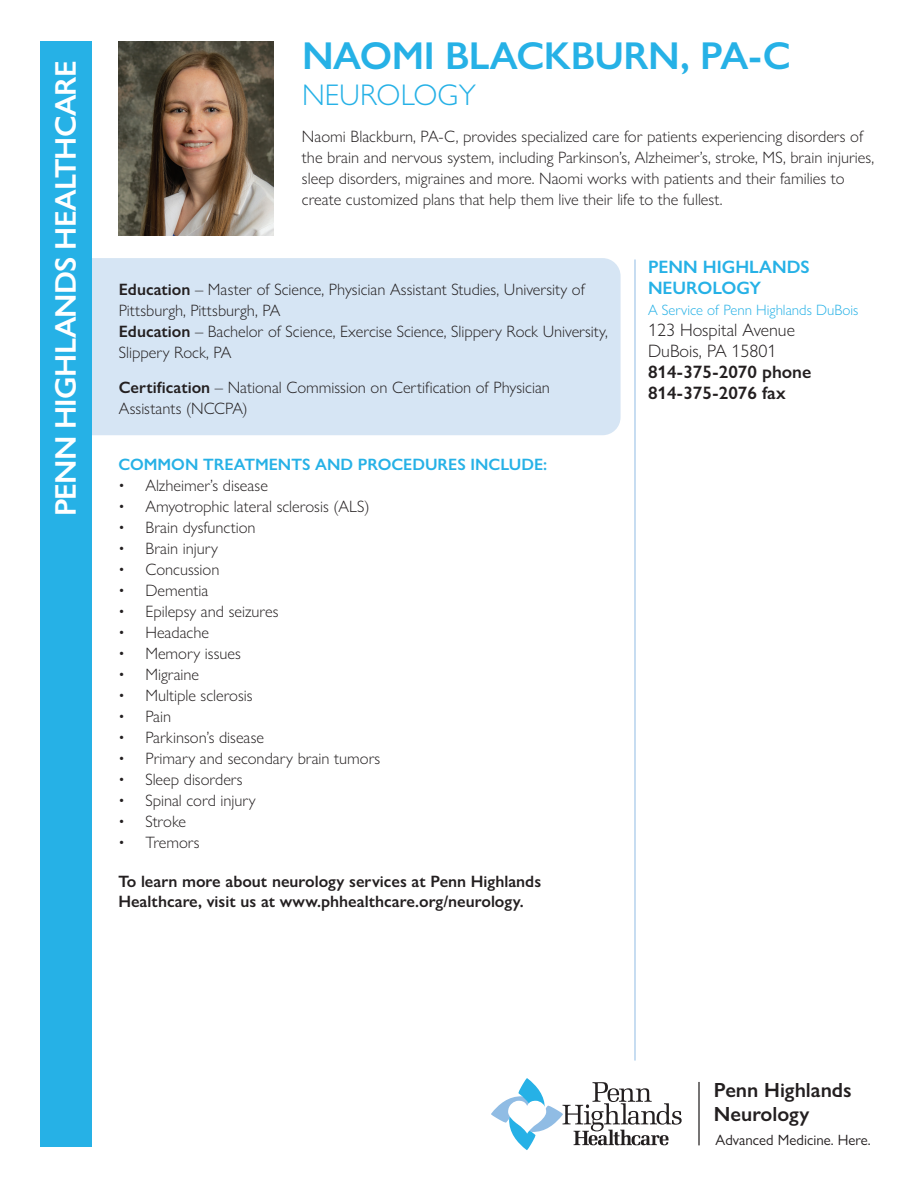
<style>
.page{position:relative;width:918px;height:1188px;background:#fff}
.page>*{position:absolute;margin:0;border:0;box-sizing:border-box;transform-origin:0 0}
.t1{font:600 39px "Gill Sans Nova";letter-spacing:-.01em;color:#26b1e6}
.t2{font:600 30px "Gill Sans Nova";letter-spacing:-.025em;color:#fff}
.t3{font:300 30px "Gill Sans Nova";color:#26b1e6}
.t4{font:600 20.55px/24.3px "Gill Sans Nova";color:#231f20}
.t5{font:600 18px/21px "Gill Sans Nova";color:#231f20}
.t6{font:300 18px/21px "Gill Sans Nova";color:#231f20}
.t7{font:600 18px/21px "Gill Sans Nova";color:#26b1e6}
.t8{font:300 16.5px/21px "Gill Sans Nova";color:#231f20}
.t9{font:600 16.5px/19.5px "Gill Sans Nova";color:#231f20}
.t10{font:600 16.5px "Gill Sans Nova";color:#26b1e6}
.t11{font:300 15px "Gill Sans Nova";color:#26b1e6}
.t12{font:15px "Gill Sans Nova";color:#231f20}
.s1{font-weight:600}
</style>
<div class="page">
<img style="left:119px;top:41px;width:154px;height:194px">
<div style="left:59px;top:258px;width:562px;height:177px;background:#d6e5f4;border-radius:18px"></div>
<div style="left:41px;top:41px;width:51px;height:1106px;background:#26b1e6"></div>
<hr style="left:635px;top:260px;width:1px;height:801px;background:#90bce4">
<svg style="left:491px;top:1078px;width:191px;height:72px"></svg>
<hr style="left:698px;top:1082px;width:2px;height:63px;background:#231f20">
<h2 class="t2" style="left:47px;top:516px;width:457px;rotate:-90deg">PENN HIGHLANDS HEALTHCARE</h2>
<h1 class="t1" style="left:302px;top:32px;width:490px">NAOMI BLACKBURN, PA-C</h1>
<h2 class="t3" style="left:302px;top:77px;width:175px">NEUROLOGY</h2>
<p class="t8" style="left:302px;top:125px;width:574px">Naomi Blackburn, PA-C, provides specialized care for patients experiencing disorders of the brain and nervous system, including Parkinson’s, Alzheimer’s, stroke, MS, brain injuries, sleep disorders, migraines and more. Naomi works with patients and their families to create customized plans that help them live their life to the fullest.</p>
<p class="t8" style="left:119px;top:279px;width:491px"><span class="s1">Education</span> – Master of Science, Physician Assistant Studies, University of Pittsburgh, Pittsburgh, PA<br><span class="s1">Education</span> – Bachelor of Science, Exercise Science, Slippery Rock University, Slippery Rock, PA</p>
<p class="t8" style="left:119px;top:376px;width:433px"><span class="s1">Certification</span> – National Commission on Certification of Physician<br>Assistants (NCCPA)</p>
<p class="t10" style="left:118px;top:454px;width:430px">COMMON TREATMENTS AND PROCEDURES INCLUDE:</p>
<p class="t8" style="left:118px;top:475px;width:151px">• Alzheimer’s disease</p>
<p class="t8" style="left:118px;top:496px;width:253px">• Amyotrophic lateral sclerosis (ALS)</p>
<p class="t8" style="left:118px;top:517px;width:139px">• Brain dysfunction</p>
<p class="t8" style="left:118px;top:538px;width:101px">• Brain injury</p>
<p class="t8" style="left:118px;top:559px;width:103px">• Concussion</p>
<p class="t8" style="left:118px;top:580px;width:91px">• Dementia</p>
<p class="t8" style="left:118px;top:601px;width:162px">• Epilepsy and seizures</p>
<p class="t8" style="left:118px;top:622px;width:92px">• Headache</p>
<p class="t8" style="left:118px;top:643px;width:124px">• Memory issues</p>
<p class="t8" style="left:118px;top:664px;width:82px">• Migraine</p>
<p class="t8" style="left:118px;top:685px;width:136px">• Multiple sclerosis</p>
<p class="t8" style="left:118px;top:706px;width:54px">• Pain</p>
<p class="t8" style="left:118px;top:727px;width:147px">• Parkinson’s disease</p>
<p class="t8" style="left:118px;top:748px;width:264px">• Primary and secondary brain tumors</p>
<p class="t8" style="left:118px;top:769px;width:126px">• Sleep disorders</p>
<p class="t8" style="left:118px;top:790px;width:139px">• Spinal cord injury</p>
<p class="t8" style="left:118px;top:811px;width:69px">• Stroke</p>
<p class="t8" style="left:118px;top:832px;width:83px">• Tremors</p>
<p class="t9" style="left:118px;top:872px;width:424px">To learn more about neurology services at Penn Highlands<br>Healthcare, visit us at www.phhealthcare.org/neurology.</p>
<p class="t7" style="left:648px;top:256px;width:163px">PENN HIGHLANDS<br>NEUROLOGY</p>
<p class="t11" style="left:648px;top:300px;width:212px">A Service of Penn Highlands DuBois</p>
<p class="t6" style="left:648px;top:319px;width:148px">123 Hospital Avenue<br>DuBois, PA 15801</p>
<p class="t5" style="left:648px;top:361px;width:165px">814-375-2070 phone<br>814-375-2076 fax</p>
<p class="t4" style="left:714px;top:1078px;width:139px">Penn Highlands<br>Neurology</p>
<p class="t12" style="left:716px;top:1131px;width:157px">Advanced Medicine. Here.</p>
</div>
